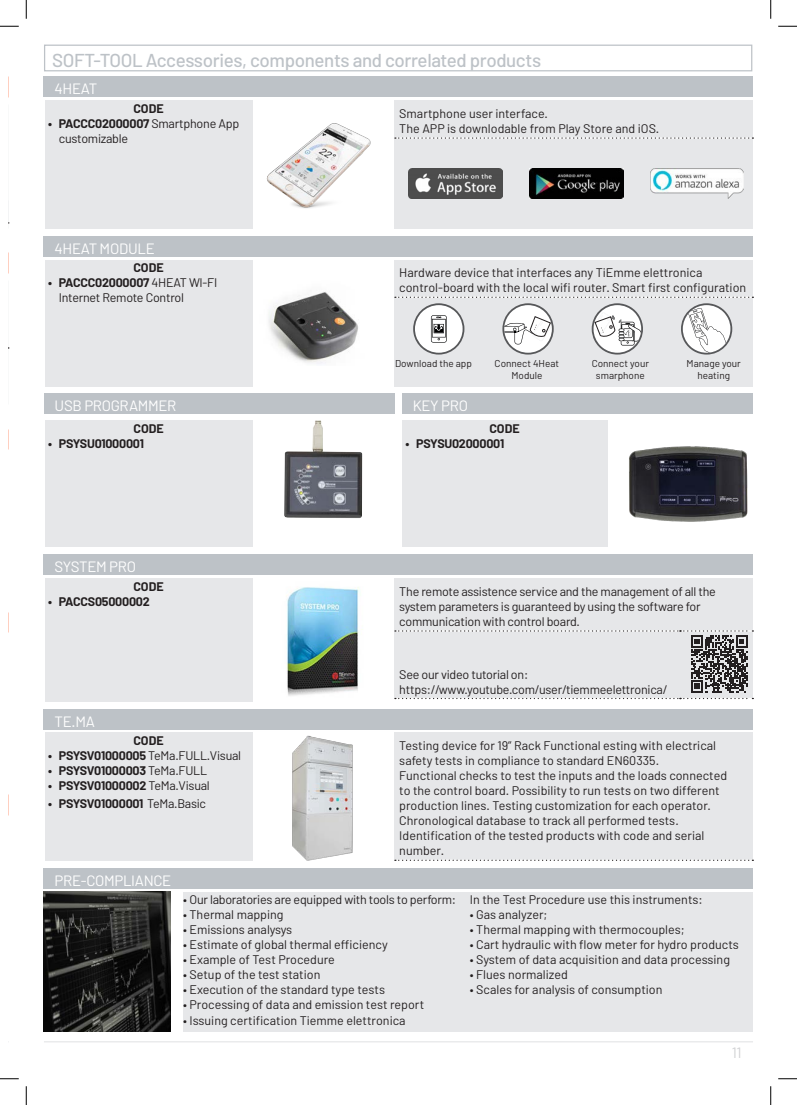
<style>
.page{position:relative;width:797px;height:1105px;background:#fff}
.page>*{position:absolute;margin:0;border:0;box-sizing:border-box;transform-origin:0 0}
.titoletto_tabella{font:500 18.75px "Barlow";letter-spacing:-.02em;color:#bdc2c7}
.t1{font:15px "Barlow";letter-spacing:-.02em;color:#fff}
.t2{font:15px "Barlow";color:#d1d2d4}
.t3{font:12.5px/15px "Barlow";color:#231f20}
.t4{font:12.5px/15px "Barlow";letter-spacing:-.02em;color:#231f20}
.t5{font:700 12.5px "Barlow";letter-spacing:-.02em;color:#231f20}
.t6{font:10px/12px "Barlow";color:#231f20;text-align:center}
.s1{font-weight:700}
.s2{font-weight:400}
</style>
<div class="page">
<hr style="left:44px;top:1041px;width:709px;height:1px;background:#e6e7e9">
<div style="left:44px;top:394px;width:351px;height:20px;background:#bdc2c7"></div>
<div style="left:402px;top:394px;width:351px;height:20px;background:#bdc2c7"></div>
<div style="left:45px;top:421px;width:207px;height:126px;background:#e6e7e9"></div>
<div style="left:402px;top:421px;width:205px;height:126px;background:#e6e7e9"></div>
<img style="left:284px;top:421px;width:78px;height:97px">
<img style="left:629px;top:446px;width:119px;height:76px">
<div style="left:44px;top:45px;width:708px;height:26px;border:1px solid #bdc2c7"></div>
<div style="left:394px;top:578px;width:359px;height:121px;background:#e6e7e9"></div>
<svg style="left:395px;top:698px;width:358px;height:1px"></svg>
<img style="left:286px;top:587px;width:76px;height:109px">
<div style="left:44px;top:554px;width:709px;height:21px;background:#bdc2c7"></div>
<div style="left:45px;top:578px;width:207px;height:124px;background:#e6e7e9"></div>
<div style="left:394px;top:260px;width:359px;height:127px;background:#e6e7e9"></div>
<img style="left:269px;top:292px;width:89px;height:72px">
<div style="left:44px;top:236px;width:709px;height:20px;background:#bdc2c7"></div>
<div style="left:45px;top:260px;width:207px;height:127px;background:#e6e7e9"></div>
<div style="left:183px;top:892px;width:570px;height:139px;background:#e6e7e9"></div>
<img style="left:44px;top:892px;width:127px;height:139px">
<div style="left:44px;top:868px;width:709px;height:20px;background:#bdc2c7"></div>
<div style="left:394px;top:101px;width:359px;height:128px;background:#e6e7e9"></div>
<svg style="left:395px;top:137px;width:358px;height:2px"></svg>
<img style="left:266px;top:123px;width:105px;height:85px">
<div style="left:44px;top:77px;width:709px;height:20px;background:#bdc2c7"></div>
<div style="left:45px;top:101px;width:207px;height:128px;background:#e6e7e9"></div>
<img style="left:409px;top:168px;width:93px;height:31px">
<img style="left:529px;top:168px;width:94px;height:31px">
<div style="left:394px;top:733px;width:359px;height:128px;background:#e6e7e9"></div>
<svg style="left:395px;top:860px;width:358px;height:1px"></svg>
<img style="left:292px;top:736px;width:61px;height:125px">
<div style="left:44px;top:709px;width:709px;height:20px;background:#bdc2c7"></div>
<div style="left:45px;top:733px;width:207px;height:128px;background:#e6e7e9"></div>
<svg style="left:395px;top:297px;width:358px;height:58px"></svg>
<svg style="left:395px;top:630px;width:358px;height:62px"></svg>
<img style="left:650px;top:169px;width:93px;height:29px">
<svg style="left:0;top:25px;width:19px;height:2px"></svg>
<svg style="left:778px;top:25px;width:19px;height:2px"></svg>
<svg style="left:0;top:1078px;width:19px;height:1px"></svg>
<svg style="left:778px;top:1078px;width:19px;height:1px"></svg>
<svg style="left:25px;top:0;width:2px;height:19px"></svg>
<svg style="left:25px;top:1086px;width:2px;height:19px"></svg>
<svg style="left:770px;top:0;width:1px;height:19px"></svg>
<svg style="left:770px;top:1086px;width:1px;height:19px"></svg>
<p class="titoletto_tabella" style="left:52px;top:49px;width:490px">SOFT-TOOL Accessories, components and correlated products</p>
<p class="t1" style="left:55px;top:80px;width:44px">4HEAT</p>
<p class="t5" style="left:133px;top:101px;width:32px">CODE</p>
<p class="t4" style="left:59px;top:116px;width:182px;text-indent:-11px"><span class="s1">• PACCC02000007</span> Smartphone App customizable</p>
<p class="t1" style="left:55px;top:239px;width:102px">4HEAT MODULE</p>
<p class="t5" style="left:133px;top:260px;width:32px">CODE</p>
<p class="t4" style="left:59px;top:275px;width:160px;text-indent:-11px"><span class="s1">• PACCC02000007</span> 4HEAT WI-FI<br>Internet Remote Control</p>
<p class="t3" style="left:399px;top:106px;width:150px">Smartphone user interface.</p>
<p class="t3" style="left:399px;top:121px;width:261px">The APP is downlodable from Play Store and iOS.</p>
<p class="t3" style="left:399px;top:265px;width:348px">Hardware device that interfaces any TiEmme elettronica control-board with the local wifi router. Smart first configuration</p>
<p class="t6" style="left:395px;top:358px;width:78px">Download the app</p>
<p class="t6" style="left:494px;top:358px;width:66px">Connect 4Heat<br>Module</p>
<p class="t6" style="left:591px;top:358px;width:59px">Connect your smarphone</p>
<p class="t6" style="left:686px;top:358px;width:56px">Manage your heating</p>
<p class="t1" style="left:55px;top:397px;width:123px">USB PROGRAMMER</p>
<p class="t1" style="left:412px;top:397px;width:57px">KEY PRO</p>
<p class="t5" style="left:133px;top:421px;width:32px">CODE</p>
<p class="t5" style="left:48px;top:436px;width:97px">• PSYSU01000001</p>
<p class="t5" style="left:489px;top:421px;width:32px">CODE</p>
<p class="t5" style="left:405px;top:436px;width:100px">• PSYSU02000001</p>
<p class="t1" style="left:55px;top:557px;width:83px">SYSTEM PRO</p>
<p class="t5" style="left:133px;top:579px;width:32px">CODE</p>
<p class="t5" style="left:48px;top:594px;width:103px">• PACCS05000002</p>
<p class="t1" style="left:55px;top:712px;width:42px">TE.MA</p>
<p class="t5" style="left:133px;top:733px;width:32px">CODE</p>
<p class="t4" style="left:48px;top:748px;width:194px"><span class="s1">• PSYSV01000005</span> TeMa.FULL.Visual</p>
<p class="t5" style="left:48px;top:763px;width:161px">• PSYSV01000003 <span class="s2">TeMa.FULL</span></p>
<p class="t5" style="left:48px;top:778px;width:163px">• PSYSV01000002 <span class="s2">TeMa.Visual</span></p>
<p class="t5" style="left:48px;top:796px;width:159px">• PSYSV01000001 <span class="s2">TeMa.Basic</span></p>
<p class="t1" style="left:55px;top:871px;width:118px">PRE-COMPLIANCE</p>
<p class="t4" style="left:399px;top:584px;width:318px">The remote assistence service and the management of all the system parameters is guaranteed by using the software for communication with control board.</p>
<p class="t4" style="left:399px;top:666px;width:130px">See our video tutorial on:</p>
<p class="t4" style="left:399px;top:681px;width:269px">https://www.youtube.com/user/tiemmeelettronica/</p>
<p class="t3" style="left:399px;top:738px;width:318px">Testing device for 19” Rack Functional esting with electrical</p>
<p class="t3" style="left:399px;top:753px;width:261px">safety tests in compliance to standard EN60335.</p>
<p class="t3" style="left:399px;top:768px;width:329px">Functional checks to test the inputs and the loads connected to the control board. Possibility to run tests on two different production lines. Testing customization for each operator.<br>Chronological database to track all performed tests.</p>
<p class="t3" style="left:399px;top:828px;width:306px">Identification of the tested products with code and serial number.</p>
<p class="t4" style="left:183px;top:892px;width:274px">• Our laboratories are equipped with tools to perform:</p>
<p class="t3" style="left:183px;top:907px;width:102px">• Thermal mapping</p>
<p class="t3" style="left:183px;top:922px;width:111px">• Emissions analysys</p>
<p class="t3" style="left:183px;top:937px;width:206px">• Estimate of global thermal efficiency</p>
<p class="t3" style="left:183px;top:952px;width:153px">• Example of Test Procedure</p>
<p class="t3" style="left:183px;top:967px;width:139px">• Setup of the test station</p>
<p class="t3" style="left:183px;top:982px;width:203px">• Execution of the standard type tests</p>
<p class="t3" style="left:183px;top:997px;width:242px">• Processing of data and emission test report</p>
<p class="t3" style="left:183px;top:1012px;width:224px">• Issuing certification Tiemme elettronica</p>
<p class="t3" style="left:470px;top:892px;width:234px">In the Test Procedure use this instruments:</p>
<p class="t3" style="left:470px;top:907px;width:79px">• Gas analyzer;</p>
<p class="t3" style="left:470px;top:922px;width:216px">• Thermal mapping with thermocouples;</p>
<p class="t3" style="left:470px;top:937px;width:270px">• Cart hydraulic with flow meter for hydro products</p>
<p class="t3" style="left:470px;top:952px;width:262px">• System of data acquisition and data processing</p>
<p class="t3" style="left:470px;top:967px;width:100px">• Flues normalized</p>
<p class="t3" style="left:470px;top:982px;width:194px">• Scales for analysis of consumption</p>
<p class="t2" style="left:731px;top:1043px;width:12px">11</p>
</div>
